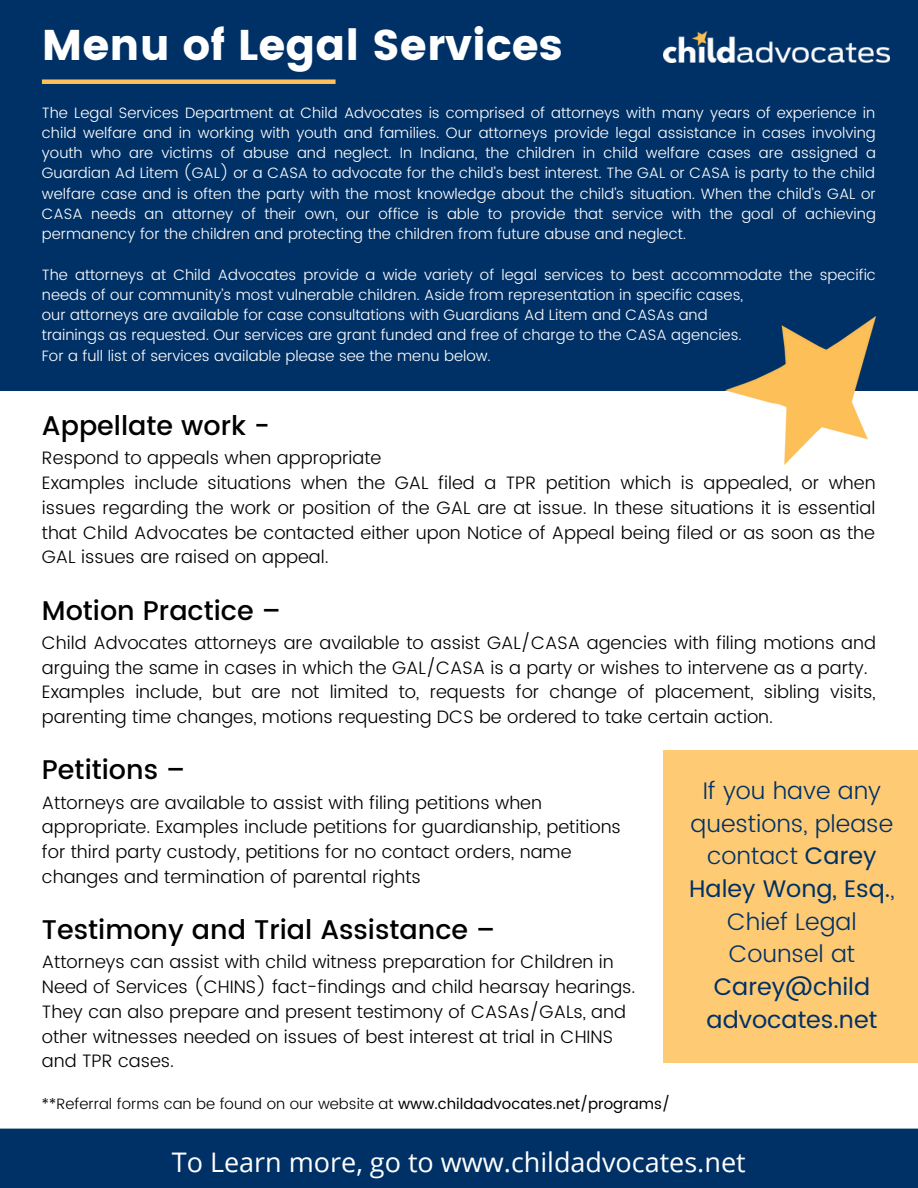
<style>
.page{position:relative;width:918px;height:1188px;background:#fff}
.page>*{position:absolute;margin:0;border:0;box-sizing:border-box;transform-origin:0 0}
.t1{font:42.9px "Poppins";color:#fff}
.t2{font:500 27px "Poppins";color:#000}
.t3{font:27px "Open Sans";color:#fff}
.t4{font:300 24px/32.7px "Poppins";color:#003166;text-align:center}
.t5{font:24px "Poppins";color:#003166}
.t6{font:300 18px/24.8px "Poppins";color:#000}
.t7{font:300 15px/20.2px "Poppins";color:#fff;text-align:justify}
.t8{font:300 15px "Poppins";color:#000}
.s1{font-weight:400}
</style>
<div class="page">
<div style="left:0;top:0;width:918px;height:391px;background:#003166"></div>
<div style="left:663px;top:750px;width:255px;height:313px;background:#feca73"></div>
<img style="left:663px;top:31px;width:226px;height:32px">
<div style="left:42px;top:79px;width:294px;height:5px;background:#fec057"></div>
<img style="left:725px;top:316px;width:151px;height:149px">
<div style="left:0;top:1129px;width:918px;height:59px;background:#003166"></div>
<p class="t1" style="left:42px;top:20px;width:522px">Menu of Legal Services</p>
<p class="t7" style="left:42px;top:102px;width:836px">The Legal Services Department at Child Advocates is comprised of attorneys with many years of experience in child welfare and in working with youth and families. Our attorneys provide legal assistance in cases involving youth who are victims of abuse and neglect. In Indiana, the children in child welfare cases are assigned a Guardian Ad Litem (GAL) or a CASA to advocate for the child’s best interest. The GAL or CASA is party to the child welfare case and is often the party with the most knowledge about the child’s situation. When the child’s GAL or CASA needs an attorney of their own, our office is able to provide that service with the goal of achieving permanency for the children and protecting the children from future abuse and neglect.</p>
<p class="t7" style="left:42px;top:264px;width:836px">The attorneys at Child Advocates provide a wide variety of legal services to best accommodate the specific needs of our community’s most vulnerable children. Aside from representation in specific cases,</p>
<p class="t7" style="left:42px;top:305px;width:667px">our attorneys are available for case consultations with Guardians Ad Litem and CASAs and</p>
<p class="t7" style="left:42px;top:325px;width:701px">trainings as requested. Our services are grant funded and free of charge to the CASA agencies.</p>
<p class="t7" style="left:42px;top:345px;width:450px">For a full list of services available please see the menu below.</p>
<p class="t2" style="left:42px;top:410px;width:230px">Appellate work -</p>
<p class="t6" style="left:42px;top:446px;width:341px">Respond to appeals when appropriate</p>
<p class="t6" style="left:42px;top:470px;width:835px;text-align:justify">Examples include situations when the GAL filed a TPR petition which is appealed, or when issues regarding the work or position of the GAL are at issue. In these situations it is essential that Child Advocates be contacted either upon Notice of Appeal being filed or as soon as the GAL issues are raised on appeal.</p>
<p class="t2" style="left:42px;top:594px;width:241px">Motion Practice –</p>
<p class="t6" style="left:42px;top:630px;width:836px">Child Advocates attorneys are available to assist GAL/CASA agencies with filing motions and arguing the same in cases in which the GAL/CASA is a party or wishes to intervene as a party.</p>
<p class="t6" style="left:42px;top:680px;width:835px">Examples include, but are not limited to, requests for change of placement, sibling visits, parenting time changes, motions requesting DCS be ordered to take certain action.</p>
<p class="t2" style="left:42px;top:754px;width:145px">Petitions –</p>
<p class="t6" style="left:42px;top:790px;width:502px">Attorneys are available to assist with filing petitions when</p>
<p class="t6" style="left:42px;top:815px;width:581px">appropriate. Examples include petitions for guardianship, petitions</p>
<p class="t6" style="left:42px;top:839px;width:531px">for third party custody, petitions for no contact orders, name</p>
<p class="t6" style="left:42px;top:864px;width:380px">changes and termination of parental rights</p>
<p class="t2" style="left:42px;top:914px;width:455px">Testimony and Trial Assistance –</p>
<p class="t6" style="left:42px;top:950px;width:573px">Attorneys can assist with child witness preparation for Children in</p>
<p class="t6" style="left:42px;top:974px;width:595px">Need of Services (CHINS) fact-findings and child hearsay hearings.</p>
<p class="t6" style="left:42px;top:999px;width:586px">They can also prepare and present testimony of CASAs/GALs, and</p>
<p class="t6" style="left:42px;top:1024px;width:573px">other witnesses needed on issues of best interest at trial in CHINS</p>
<p class="t6" style="left:42px;top:1049px;width:134px">and TPR cases.</p>
<p class="t4" style="left:689px;top:775px;width:207px">If you have any questions, please contact <span class="s1">Carey<br>Haley Wong, Esq.</span>,<br>Chief Legal<br>Counsel at<br><span class="s1">Carey@child</span></p>
<p class="t5" style="left:707px;top:1005px;width:172px">advocates.net</p>
<p class="t8" style="left:42px;top:1095px;width:630px">**Referral forms can be found on our website at <span class="s1">www.childadvocates.net/programs/</span></p>
<p class="t3" style="left:172px;top:1143px;width:575px">To Learn more, go to www.childadvocates.net</p>
</div>
